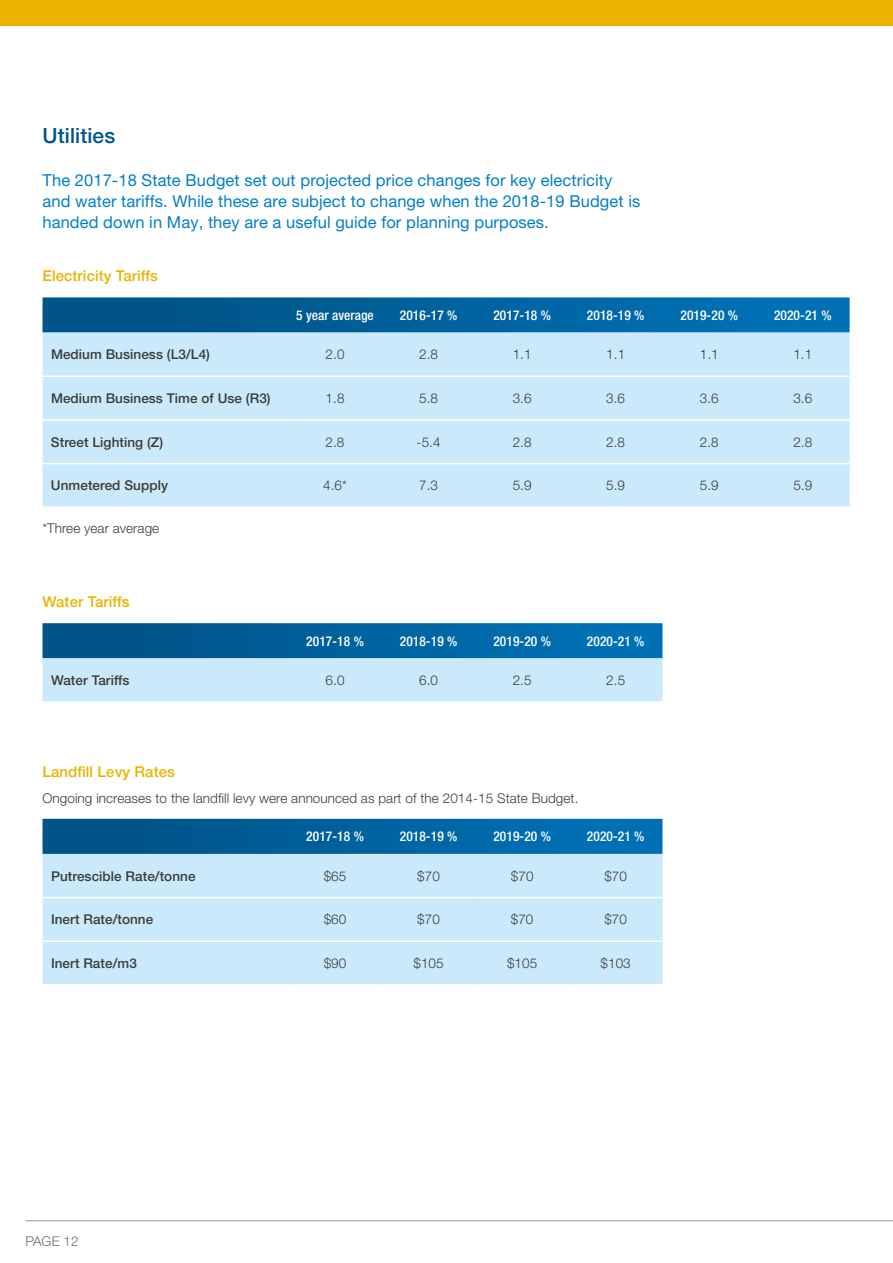
<style>
.page{position:relative;width:893px;height:1263px;background:#fff}
.page>*{position:absolute;margin:0;border:0;box-sizing:border-box;transform-origin:0 0}
.t1{font:500 21px "Helvetica Neue LT Pro";letter-spacing:.005em;color:#005488}
.t2{font:16.5px/21px "Helvetica Neue LT Pro";letter-spacing:.005em;color:#007fc8}
.t3{font:500 15px "Helvetica Neue LT Pro";letter-spacing:.005em;color:#ebb300}
.t4{font:300 13.5px "Helvetica Neue LT Pro";letter-spacing:.005em;color:#3c3c3b}
.t5{font:500 13.5px "Helvetica Neue LT Pro";letter-spacing:.005em;color:#3c3c3b}
.t6{font:500 condensed 13.5px "Helvetica Neue LT Pro";letter-spacing:.005em;color:#fff}
.t7{font:300 13.5px "Helvetica Neue LT Pro";letter-spacing:.005em;color:#706f6f}
</style>
<div class="page">
<div style="left:0;top:0;width:893px;height:26px;background:#ebb300"></div>
<hr style="left:24px;top:1218px;width:869px;height:3px;background:#000;opacity:.25">
<svg style="left:43px;top:297px;width:807px;height:36px;background:#0766a0"></svg>
<div style="left:43px;top:333px;width:807px;height:173px;background:#cae9fb"></div>
<hr style="left:43px;top:375px;width:245px;height:2px;background:#fff">
<hr style="left:288px;top:375px;width:94px;height:2px;background:#fff">
<hr style="left:382px;top:375px;width:93px;height:2px;background:#fff">
<hr style="left:475px;top:375px;width:94px;height:2px;background:#fff">
<hr style="left:569px;top:375px;width:93px;height:2px;background:#fff">
<hr style="left:662px;top:375px;width:94px;height:2px;background:#fff">
<hr style="left:756px;top:375px;width:94px;height:2px;background:#fff">
<hr style="left:43px;top:419px;width:245px;height:2px;background:#fff">
<hr style="left:288px;top:419px;width:94px;height:2px;background:#fff">
<hr style="left:382px;top:419px;width:93px;height:2px;background:#fff">
<hr style="left:475px;top:419px;width:94px;height:2px;background:#fff">
<hr style="left:569px;top:419px;width:93px;height:2px;background:#fff">
<hr style="left:662px;top:419px;width:94px;height:2px;background:#fff">
<hr style="left:756px;top:419px;width:94px;height:2px;background:#fff">
<hr style="left:43px;top:463px;width:245px;height:1px;background:#fff">
<hr style="left:288px;top:463px;width:94px;height:1px;background:#fff">
<hr style="left:382px;top:463px;width:93px;height:1px;background:#fff">
<hr style="left:475px;top:463px;width:94px;height:1px;background:#fff">
<hr style="left:569px;top:463px;width:93px;height:1px;background:#fff">
<hr style="left:662px;top:463px;width:94px;height:1px;background:#fff">
<hr style="left:756px;top:463px;width:94px;height:1px;background:#fff">
<svg style="left:43px;top:623px;width:619px;height:78px;background:#6facd1"></svg>
<svg style="left:43px;top:819px;width:619px;height:35px;background:#00619d"></svg>
<div style="left:43px;top:854px;width:619px;height:130px;background:#cae9fb"></div>
<hr style="left:43px;top:897px;width:245px;height:1px;background:#fff">
<hr style="left:288px;top:897px;width:94px;height:1px;background:#fff">
<hr style="left:382px;top:897px;width:93px;height:1px;background:#fff">
<hr style="left:475px;top:897px;width:94px;height:1px;background:#fff">
<hr style="left:569px;top:897px;width:93px;height:1px;background:#fff">
<hr style="left:43px;top:940px;width:245px;height:2px;background:#fff">
<hr style="left:288px;top:940px;width:94px;height:2px;background:#fff">
<hr style="left:382px;top:940px;width:93px;height:2px;background:#fff">
<hr style="left:475px;top:940px;width:94px;height:2px;background:#fff">
<hr style="left:569px;top:940px;width:93px;height:2px;background:#fff">
<h1 class="t1" style="left:43px;top:123px;width:74px">Utilities</h1>
<p class="t2" style="left:43px;top:170px;width:599px">The 2017-18 State Budget set out projected price changes for key electricity and water tariffs. While these are subject to change when the 2018-19 Budget is handed down in May, they are a useful guide for planning purposes.</p>
<p class="t3" style="left:43px;top:267px;width:117px">Electricity Tariffs</p>
<p class="t6" style="left:296px;top:307px;width:79px">5 year average</p>
<p class="t6" style="left:400px;top:307px;width:59px">2016-17 %</p>
<p class="t6" style="left:493px;top:307px;width:59px">2017-18 %</p>
<p class="t6" style="left:587px;top:307px;width:59px">2018-19 %</p>
<p class="t6" style="left:680px;top:307px;width:59px">2019-20 %</p>
<p class="t6" style="left:774px;top:307px;width:59px">2020-21 %</p>
<p class="t5" style="left:51px;top:346px;width:161px">Medium Business (L3/L4)</p>
<p class="t4" style="left:326px;top:346px;width:20px">2.0</p>
<p class="t4" style="left:419px;top:346px;width:20px">2.8</p>
<p class="t4" style="left:513px;top:346px;width:20px">1.1</p>
<p class="t4" style="left:606px;top:346px;width:20px">1.1</p>
<p class="t4" style="left:700px;top:346px;width:20px">1.1</p>
<p class="t4" style="left:793px;top:346px;width:20px">1.1</p>
<p class="t5" style="left:51px;top:390px;width:221px">Medium Business Time of Use (R3)</p>
<p class="t4" style="left:326px;top:390px;width:20px">1.8</p>
<p class="t4" style="left:419px;top:390px;width:20px">5.8</p>
<p class="t4" style="left:513px;top:390px;width:20px">3.6</p>
<p class="t4" style="left:606px;top:390px;width:20px">3.6</p>
<p class="t4" style="left:700px;top:390px;width:20px">3.6</p>
<p class="t4" style="left:793px;top:390px;width:20px">3.6</p>
<p class="t5" style="left:51px;top:434px;width:114px">Street Lighting (Z)</p>
<p class="t4" style="left:326px;top:433px;width:20px">2.8</p>
<p class="t4" style="left:417px;top:433px;width:25px">-5.4</p>
<p class="t4" style="left:513px;top:433px;width:20px">2.8</p>
<p class="t4" style="left:606px;top:433px;width:20px">2.8</p>
<p class="t4" style="left:700px;top:433px;width:20px">2.8</p>
<p class="t4" style="left:793px;top:433px;width:20px">2.8</p>
<p class="t5" style="left:51px;top:477px;width:119px">Unmetered Supply</p>
<p class="t4" style="left:323px;top:477px;width:25px">4.6*</p>
<p class="t4" style="left:419px;top:477px;width:20px">7.3</p>
<p class="t4" style="left:513px;top:477px;width:20px">5.9</p>
<p class="t4" style="left:606px;top:477px;width:20px">5.9</p>
<p class="t4" style="left:700px;top:477px;width:20px">5.9</p>
<p class="t4" style="left:793px;top:477px;width:20px">5.9</p>
<p class="t4" style="left:42px;top:520px;width:118px">*Three year average</p>
<p class="t3" style="left:43px;top:593px;width:89px">Water Tariffs</p>
<p class="t6" style="left:306px;top:633px;width:59px">2017-18 %</p>
<p class="t6" style="left:400px;top:633px;width:59px">2018-19 %</p>
<p class="t6" style="left:493px;top:633px;width:59px">2019-20 %</p>
<p class="t6" style="left:587px;top:633px;width:59px">2020-21 %</p>
<p class="t5" style="left:51px;top:672px;width:80px">Water Tariffs</p>
<p class="t4" style="left:326px;top:672px;width:20px">6.0</p>
<p class="t4" style="left:419px;top:672px;width:20px">6.0</p>
<p class="t4" style="left:513px;top:672px;width:20px">2.5</p>
<p class="t4" style="left:606px;top:672px;width:20px">2.5</p>
<p class="t3" style="left:43px;top:763px;width:134px">Landfill Levy Rates</p>
<p class="t4" style="left:43px;top:790px;width:537px">Ongoing increases to the landfill levy were announced as part of the 2014-15 State Budget.</p>
<p class="t6" style="left:306px;top:828px;width:59px">2017-18 %</p>
<p class="t6" style="left:400px;top:828px;width:59px">2018-19 %</p>
<p class="t6" style="left:493px;top:828px;width:59px">2019-20 %</p>
<p class="t6" style="left:587px;top:828px;width:59px">2020-21 %</p>
<p class="t5" style="left:51px;top:868px;width:146px">Putrescible Rate/tonne</p>
<p class="t4" style="left:324px;top:867px;width:24px">$65</p>
<p class="t4" style="left:417px;top:867px;width:24px">$70</p>
<p class="t4" style="left:511px;top:867px;width:24px">$70</p>
<p class="t4" style="left:604px;top:867px;width:24px">$70</p>
<p class="t5" style="left:51px;top:911px;width:104px">Inert Rate/tonne</p>
<p class="t4" style="left:324px;top:911px;width:24px">$60</p>
<p class="t4" style="left:417px;top:911px;width:24px">$70</p>
<p class="t4" style="left:511px;top:911px;width:24px">$70</p>
<p class="t4" style="left:604px;top:911px;width:24px">$70</p>
<p class="t5" style="left:51px;top:955px;width:87px">Inert Rate/m3</p>
<p class="t4" style="left:324px;top:955px;width:24px">$90</p>
<p class="t4" style="left:413px;top:955px;width:32px">$105</p>
<p class="t4" style="left:507px;top:955px;width:32px">$105</p>
<p class="t4" style="left:601px;top:955px;width:32px">$103</p>
<p class="t7" style="left:26px;top:1233px;width:55px">PAGE 12</p>
</div>
